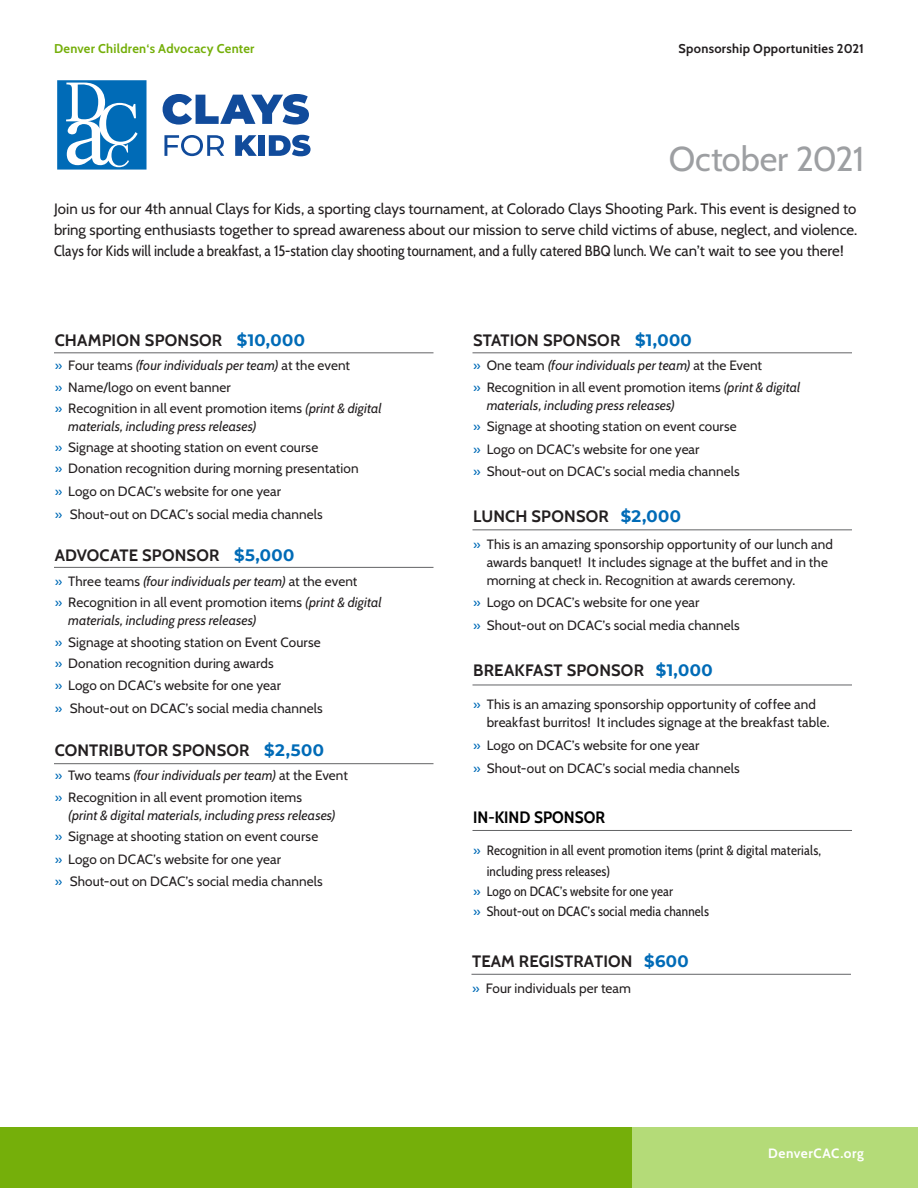
<style>
.page{position:relative;width:918px;height:1188px;background:#fff}
.page>*{position:absolute;margin:0;border:0;box-sizing:border-box;transform-origin:0 0}
.t1{font:34.5px "Cabin";letter-spacing:-.005em;color:#9d9fa2}
.t2{font:700 16.5px "Cabin";letter-spacing:.01em;color:#231f20}
.t3{font:700 semi-condensed 16.5px "Cabin";color:#000}
.List_Paragraph{font:15px/21px "Cabin";color:#231f20;text-align:justify}
.List_Paragraph-2{font:13.5px/18px "Cabin";letter-spacing:.01em;color:#231f20}
.List_Paragraph-3{font:italic 13.5px/18px "Cabin";letter-spacing:.01em;color:#231f20}
.t4{font:condensed 13.5px "Cabin";letter-spacing:.01em;color:#231f20}
.t5{font:700 13.5px "Cabin";letter-spacing:.045em;color:#fff}
.t6{font:700 12.75px "Cabin";letter-spacing:.02em;color:#75af0a}
.t7{font:700 12.75px "Cabin";letter-spacing:.025em;color:#231f20}
.s1{font-stretch:condensed}
.s2{font-family:"Montserrat";color:#006bb7}
.s3{font-style:normal;font-size:12.75px;color:#006bb7}
.s4{font-style:normal}
.s5{font-size:12.75px;color:#006bb7}
.s6{font-stretch:normal;font-size:12.75px;color:#006bb7}
</style>
<div class="page">
<div style="left:0;top:1127px;width:632px;height:61px;background:#75af0a"></div>
<div style="left:632px;top:1127px;width:286px;height:61px;background:#b4db78"></div>
<hr style="left:54px;top:352px;width:380px;height:1px;background:#636466">
<hr style="left:472px;top:352px;width:380px;height:1px;background:#636466">
<hr style="left:472px;top:529px;width:380px;height:1px;background:#636466">
<hr style="left:472px;top:685px;width:380px;height:1px;background:#636466">
<hr style="left:54px;top:567px;width:380px;height:1px;background:#636466">
<hr style="left:54px;top:763px;width:380px;height:1px;background:#636466">
<hr style="left:471px;top:974px;width:380px;height:1px;background:#636466">
<svg style="left:57px;top:80px;width:90px;height:90px"></svg>
<svg style="left:163px;top:94px;width:146px;height:31px"></svg>
<svg style="left:164px;top:135px;width:60px;height:21px"></svg>
<svg style="left:235px;top:135px;width:22px;height:21px"></svg>
<div style="left:258px;top:135px;width:7px;height:21px;background:#114b9b"></div>
<svg style="left:269px;top:135px;width:42px;height:21px"></svg>
<hr style="left:472px;top:830px;width:380px;height:1px;background:#636466">
<p class="t6" style="left:54px;top:38px;width:202px">Denver Children‘s Advocacy Center</p>
<p class="t7" style="left:678px;top:38px;width:187px">Sponsorship Opportunities 2021</p>
<p class="t1" style="left:669px;top:132px;width:197px">October 2021</p>
<p class="List_Paragraph" style="left:54px;top:197px;width:805px">Join us for our 4th annual Clays for Kids, a sporting clays tournament, at Colorado Clays Shooting Park. This event is designed to bring sporting enthusiasts together to spread awareness about our mission to serve child victims of abuse, neglect, and violence.<br><span class="s1">Clays for Kids will include a breakfast, a 15-station clay shooting tournament, and a fully catered BBQ lunch.</span> We can’t wait to see you there!</p>
<p class="t2" style="left:55px;top:327px;width:252px">CHAMPION SPONSOR <span class="s2">$10,000</span></p>
<p class="List_Paragraph-3" style="left:55px;top:355px;width:297px"><span class="s3">»</span> <span class="s4">Four teams</span> (four individuals per team) <span class="s4">at the event</span></p>
<p class="List_Paragraph-2" style="left:55px;top:377px;width:178px"><span class="s5">»</span> Name/logo on event banner</p>
<p class="List_Paragraph-3" style="left:68px;top:398px;width:315px;text-indent:-14px"><span class="s3">»</span> <span class="s4">Recognition in all event promotion items</span> (print &amp; digital materials, including press releases)</p>
<p class="List_Paragraph-2" style="left:55px;top:437px;width:265px"><span class="s5">»</span> Signage at shooting station on event course</p>
<p class="List_Paragraph-2" style="left:55px;top:459px;width:305px"><span class="s5">»</span> Donation recognition during morning presentation</p>
<p class="List_Paragraph-2" style="left:55px;top:481px;width:228px"><span class="s5">»</span> Logo on DCAC’s website for one year</p>
<p class="List_Paragraph-2" style="left:55px;top:504px;width:270px"><span class="s5">»</span> Shout-out on DCAC’s social media channels</p>
<p class="t2" style="left:55px;top:543px;width:241px">ADVOCATE SPONSOR <span class="s2">$5,000</span></p>
<p class="List_Paragraph-3" style="left:55px;top:571px;width:304px"><span class="s3">»</span> <span class="s4">Three teams</span> (four individuals per team) <span class="s4">at the event</span></p>
<p class="List_Paragraph-3" style="left:68px;top:592px;width:315px;text-indent:-14px"><span class="s3">»</span> <span class="s4">Recognition in all event promotion items</span> (print &amp; digital materials, including press releases)</p>
<p class="List_Paragraph-2" style="left:55px;top:632px;width:268px"><span class="s5">»</span> Signage at shooting station on Event Course</p>
<p class="List_Paragraph-2" style="left:55px;top:653px;width:221px"><span class="s5">»</span> Donation recognition during awards</p>
<p class="List_Paragraph-2" style="left:55px;top:676px;width:228px"><span class="s5">»</span> Logo on DCAC’s website for one year</p>
<p class="List_Paragraph-2" style="left:55px;top:699px;width:270px"><span class="s5">»</span> Shout-out on DCAC’s social media channels</p>
<p class="t2" style="left:55px;top:737px;width:271px">CONTRIBUTOR SPONSOR <span class="s2">$2,500</span></p>
<p class="List_Paragraph-3" style="left:55px;top:766px;width:295px"><span class="s3">»</span> <span class="s4">Two teams</span> (four individuals per team) <span class="s4">at the Event</span></p>
<p class="List_Paragraph-3" style="left:68px;top:787px;width:269px;text-indent:-14px"><span class="s3">»</span> <span class="s4">Recognition in all event promotion items<br></span>(print &amp; digital materials, including press releases)</p>
<p class="List_Paragraph-2" style="left:55px;top:826px;width:265px"><span class="s5">»</span> Signage at shooting station on event course</p>
<p class="List_Paragraph-2" style="left:55px;top:849px;width:228px"><span class="s5">»</span> Logo on DCAC’s website for one year</p>
<p class="List_Paragraph-2" style="left:55px;top:872px;width:270px"><span class="s5">»</span> Shout-out on DCAC’s social media channels</p>
<p class="t2" style="left:473px;top:327px;width:220px">STATION SPONSOR <span class="s2">$1,000</span></p>
<p class="List_Paragraph-3" style="left:473px;top:355px;width:291px"><span class="s3">»</span> <span class="s4">One team</span> (four individuals per team) <span class="s4">at the Event</span></p>
<p class="List_Paragraph-3" style="left:487px;top:377px;width:315px;text-indent:-14px"><span class="s3">»</span> <span class="s4">Recognition in all event promotion items</span> (print &amp; digital materials, including press releases)</p>
<p class="List_Paragraph-2" style="left:473px;top:416px;width:265px"><span class="s5">»</span> Signage at shooting station on event course</p>
<p class="List_Paragraph-2" style="left:473px;top:439px;width:228px"><span class="s5">»</span> Logo on DCAC’s website for one year</p>
<p class="List_Paragraph-2" style="left:473px;top:462px;width:268px"><span class="s5">»</span> Shout-out on DCAC’s social media channels</p>
<p class="t2" style="left:473px;top:504px;width:209px">LUNCH SPONSOR <span class="s2">$2,000</span></p>
<p class="List_Paragraph-2" style="left:487px;top:534px;width:348px;text-indent:-14px"><span class="s5">»</span> This is an amazing sponsorship opportunity of our lunch and awards banquet! It includes signage at the buffet and in the morning at check in. Recognition at awards ceremony.</p>
<p class="List_Paragraph-2" style="left:473px;top:593px;width:228px"><span class="s5">»</span> Logo on DCAC’s website for one year</p>
<p class="List_Paragraph-2" style="left:473px;top:615px;width:268px"><span class="s5">»</span> Shout-out on DCAC’s social media channels</p>
<p class="t2" style="left:473px;top:657px;width:241px">BREAKFAST SPONSOR <span class="s2">$1,000</span></p>
<p class="List_Paragraph-2" style="left:487px;top:694px;width:344px;text-indent:-14px"><span class="s5">»</span> This is an amazing sponsorship opportunity of coffee and breakfast burritos! It includes signage at the breakfast table.</p>
<p class="List_Paragraph-2" style="left:473px;top:735px;width:228px"><span class="s5">»</span> Logo on DCAC’s website for one year</p>
<p class="List_Paragraph-2" style="left:473px;top:758px;width:268px"><span class="s5">»</span> Shout-out on DCAC’s social media channels</p>
<p class="t3" style="left:473px;top:804px;width:133px">IN-KIND SPONSOR</p>
<p class="t4" style="left:473px;top:840px;width:349px"><span class="s6">»</span> Recognition in all event promotion items (print &amp; digital materials,</p>
<p class="t4" style="left:487px;top:860px;width:125px">including press releases)</p>
<p class="t4" style="left:473px;top:881px;width:202px"><span class="s6">»</span> Logo on DCAC’s website for one year</p>
<p class="t4" style="left:473px;top:901px;width:237px"><span class="s6">»</span> Shout-out on DCAC’s social media channels</p>
<p class="t2" style="left:472px;top:948px;width:218px">TEAM REGISTRATION <span class="s2">$600</span></p>
<p class="List_Paragraph-2" style="left:472px;top:978px;width:160px"><span class="s5">»</span> Four individuals per team</p>
<p class="t5" style="left:768px;top:1143px;width:97px">DenverCAC.org</p>
</div>
